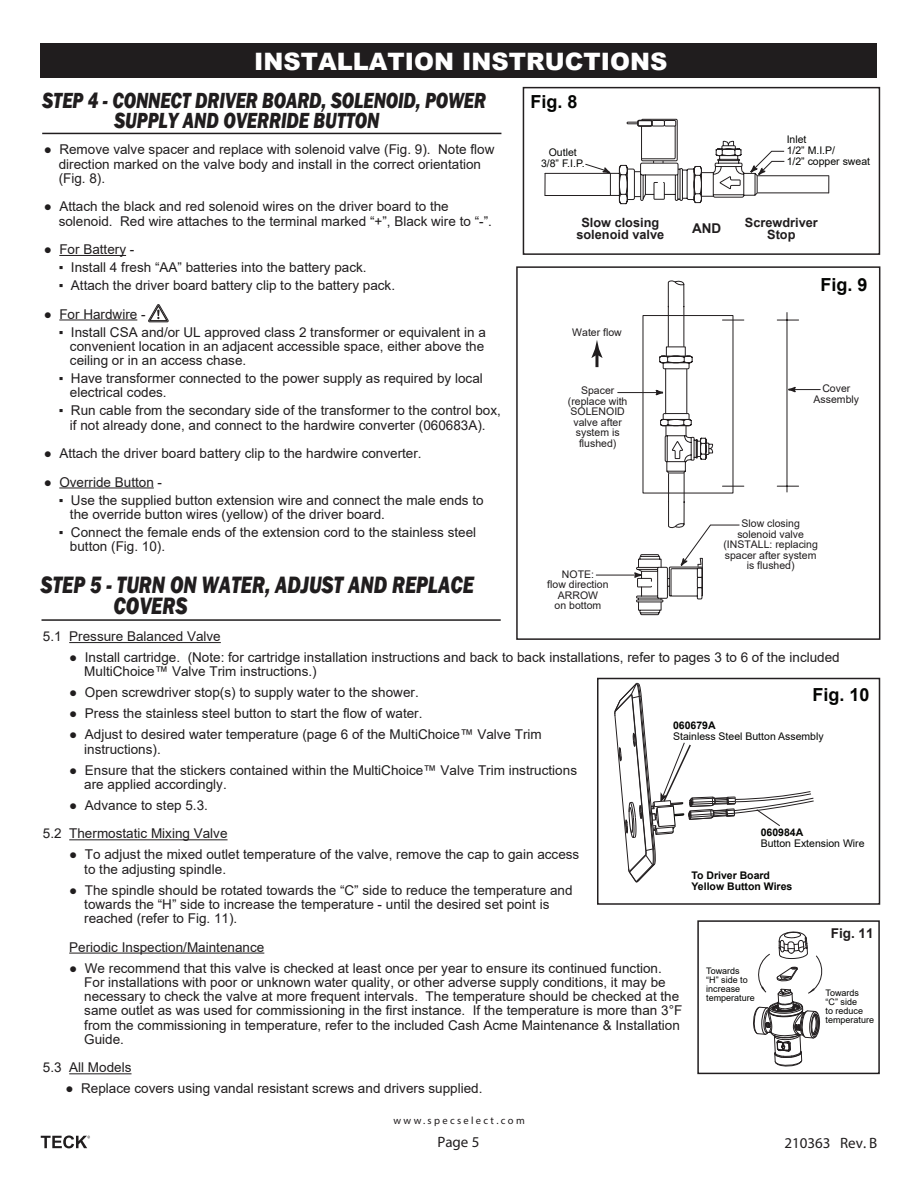
<style>
.page{position:relative;width:918px;height:1188px;background:#fff}
.page>*{position:absolute;margin:0;border:0;box-sizing:border-box;transform-origin:0 0}
.t1{font:italic 800 24.3px/21px "Franklin Gothic";color:#201d1e;scale:.8 1}
.t2{font:900 24px "Arial";color:#fff}
.t3{font:italic 800 22.5px/19.5px "Franklin Gothic";letter-spacing:-.005em;color:#201d1e;scale:.8 1}
.t4{font:700 18px "Arial";color:#040503}
.t5{font:15px "Myriad Pro";color:#201d1e}
.t6{font:13.5px/14.2px "Arial";color:#201d1e}
.t7{font:700 13.5px "Arial";color:#201c1d}
.t8{font:700 13.5px "Arial";color:#201d1e}
.t9{font:700 12.75px/12.8px "Arial";color:#201d1e;text-align:center}
.t10{font:10.5px/10.5px "Arial";color:#201d1e;text-align:center}
.t11{font:10.5px/11.1px "Arial";color:#040503}
.t12{font:700 10.5px/10.5px "Arial";color:#040503}
.t13{font:10.5px "Myriad Pro";letter-spacing:.22em;color:#201c1d}
.t14{font:9px/9px "Arial";color:#040503}
</style>
<div class="page">
<svg style="left:41px;top:1135px;width:49px;height:13px"></svg>
<div style="left:40px;top:43px;width:837px;height:35px;background:#201d1e"></div>
<hr style="left:42px;top:619px;width:459px;height:2px;background:#201d1e">
<hr style="left:69px;top:642px;width:152px;height:1px;background:#201d1e">
<hr style="left:69px;top:839px;width:159px;height:1px;background:#201d1e">
<hr style="left:69px;top:953px;width:195px;height:1px;background:#201d1e">
<hr style="left:69px;top:1073px;width:63px;height:1px;background:#201d1e">
<div style="left:597px;top:678px;width:283px;height:227px;border:2px solid #231f20"></div>
<hr style="left:42px;top:133px;width:459px;height:1px;background:#201d1e">
<hr style="left:59px;top:255px;width:67px;height:1px;background:#201d1e">
<hr style="left:59px;top:319px;width:78px;height:1px;background:#201d1e">
<hr style="left:59px;top:487px;width:95px;height:1px;background:#201d1e">
<svg style="left:585px;top:118px;width:200px;height:87px"></svg>
<div style="left:523px;top:87px;width:357px;height:168px;border:2px solid #231f20"></div>
<hr style="left:545px;top:173px;width:65px;height:1px;background:#231f20">
<hr style="left:545px;top:195px;width:65px;height:1px;background:#231f20">
<svg style="left:545px;top:173px;width:1px;height:22px"></svg>
<hr style="left:757px;top:175px;width:71px;height:1px;background:#231f20">
<hr style="left:758px;top:193px;width:71px;height:1px;background:#231f20">
<svg style="left:828px;top:176px;width:1px;height:17px"></svg>
<svg style="left:614px;top:682px;width:200px;height:201px"></svg>
<div style="left:697px;top:920px;width:183px;height:154px;border:2px solid #201d1e"></div>
<svg style="left:753px;top:931px;width:70px;height:136px"></svg>
<svg style="left:148px;top:304px;width:21px;height:18px"></svg>
<hr style="left:787px;top:313px;width:1px;height:179px;background:#231f20">
<svg style="left:777px;top:486px;width:22px;height:1px"></svg>
<svg style="left:777px;top:320px;width:22px;height:1px"></svg>
<svg style="left:786px;top:385px;width:34px;height:9px"></svg>
<hr style="left:596px;top:575px;width:41px;height:1px;background:#231f20">
<hr style="left:595px;top:353px;width:3px;height:14px;background:#201d1e">
<svg style="left:591px;top:340px;width:12px;height:18px"></svg>
<div style="left:516px;top:266px;width:364px;height:374px;border:2px solid #231f20"></div>
<hr style="left:618px;top:392px;width:40px;height:1px;background:#231f20">
<svg style="left:634px;top:280px;width:110px;height:335px"></svg>
<h2 class="t2" style="left:254px;top:44px;width:415px">INSTALLATION INSTRUCTIONS</h2>
<h3 class="t3" style="left:114px;top:91px;width:466px;text-indent:-72px">STEP 4 - CONNECT DRIVER BOARD, SOLENOID, POWER<br>SUPPLY AND OVERRIDE BUTTON</h3>
<p class="t6" style="left:59px;top:142px;width:437px;text-indent:-15px">● Remove valve spacer and replace with solenoid valve (Fig. 9). Note flow direction marked on the valve body and install in the correct orientation (Fig. 8).</p>
<p class="t6" style="left:59px;top:199px;width:435px;text-indent:-15px">● Attach the black and red solenoid wires on the driver board to the solenoid. Red wire attaches to the terminal marked “+”, Black wire to “-”.</p>
<p class="t6" style="left:44px;top:242px;width:92px">● For Battery -</p>
<p class="t6" style="left:59px;top:260px;width:309px">▪ Install 4 fresh “AA” batteries into the battery pack.</p>
<p class="t6" style="left:59px;top:278px;width:338px">▪ Attach the driver board battery clip to the battery pack.</p>
<p class="t6" style="left:44px;top:307px;width:103px">● For Hardwire -</p>
<p class="t6" style="left:70px;top:325px;width:417px;text-indent:-11px">▪ Install CSA and/or UL approved class 2 transformer or equivalent in a convenient location in an adjacent accessible space, either above the ceiling or in an access chase.</p>
<p class="t6" style="left:70px;top:371px;width:414px;text-indent:-11px">▪ Have transformer connected to the power supply as required by local electrical codes.</p>
<p class="t6" style="left:59px;top:403px;width:444px;text-align:center">▪ Run cable from the secondary side of the transformer to the control box, if not already done, and connect to the hardwire converter (060683A).</p>
<p class="t6" style="left:44px;top:446px;width:380px">● Attach the driver board battery clip to the hardwire converter.</p>
<p class="t6" style="left:44px;top:475px;width:120px">● Override Button -</p>
<p class="t6" style="left:70px;top:493px;width:415px;text-indent:-11px">▪ Use the supplied button extension wire and connect the male ends to the override button wires (yellow) of the driver board.</p>
<p class="t6" style="left:70px;top:525px;width:408px;text-indent:-11px">▪ Connect the female ends of the extension cord to the stainless steel button (Fig. 10).</p>
<h3 class="t4" style="left:530px;top:89px;width:49px">Fig. 8</h3>
<p class="t11" style="left:787px;top:134px;width:85px">Inlet<br>1/2” M.I.P/<br>1/2” copper sweat</p>
<p class="t11" style="left:541px;top:147px;width:45px;line-height:10.5px;text-align:center">Outlet<br>3/8” F.I.P.</p>
<p class="t9" style="left:576px;top:216px;width:89px">Slow closing solenoid valve</p>
<p class="t8" style="left:692px;top:218px;width:31px">AND</p>
<p class="t9" style="left:745px;top:216px;width:74px">Screwdriver<br>Stop</p>
<h3 class="t4" style="left:820px;top:272px;width:49px">Fig. 9</h3>
<p class="t10" style="left:572px;top:327px;width:51px">Water flow</p>
<p class="t10" style="left:568px;top:385px;width:61px">Spacer (replace with<br>SOLENOID valve after system is flushed)</p>
<p class="t10" style="left:814px;top:383px;width:47px">Cover<br>Assembly</p>
<p class="t10" style="left:723px;top:518px;width:96px">Slow closing solenoid valve (INSTALL: replacing spacer after system is flushed)</p>
<p class="t10" style="left:547px;top:569px;width:63px">NOTE:<br>flow direction<br>ARROW<br>on bottom</p>
<h1 class="t1" style="left:114px;top:574px;width:452px;text-indent:-73px">STEP 5 - TURN ON WATER, ADJUST AND REPLACE<br>COVERS</h1>
<p class="t6" style="left:43px;top:629px;width:179px">5.1 Pressure Balanced Valve</p>
<p class="t6" style="left:84px;top:650px;width:757px;text-indent:-15px">● Install cartridge. (Note: for cartridge installation instructions and back to back installations, refer to pages 3 to 6 of the included<br>MultiChoice™ Valve Trim instructions.)</p>
<p class="t6" style="left:69px;top:685px;width:351px">● Open screwdriver stop(s) to supply water to the shower.</p>
<p class="t6" style="left:69px;top:706px;width:355px">● Press the stainless steel button to start the flow of water.</p>
<p class="t6" style="left:84px;top:727px;width:459px;text-indent:-15px">● Adjust to desired water temperature (page 6 of the MultiChoice™ Valve Trim instructions).</p>
<p class="t6" style="left:84px;top:763px;width:494px;text-indent:-15px">● Ensure that the stickers contained within the MultiChoice™ Valve Trim instructions are applied accordingly.</p>
<p class="t6" style="left:43px;top:791px;width:186px;line-height:28.5px;text-align:center">● Advance to step 5.3.<br>5.2 Thermostatic Mixing Valve</p>
<p class="t6" style="left:84px;top:847px;width:497px;text-indent:-15px">● To adjust the mixed outlet temperature of the valve, remove the cap to gain access to the adjusting spindle.</p>
<p class="t6" style="left:84px;top:883px;width:490px;text-indent:-15px">● The spindle should be rotated towards the “C” side to reduce the temperature and towards the “H” side to increase the temperature - until the desired set point is reached (refer to Fig. 11).</p>
<p class="t6" style="left:69px;top:940px;width:197px">Periodic Inspection/Maintenance</p>
<p class="t6" style="left:84px;top:961px;width:600px;text-indent:-15px">● We recommend that this valve is checked at least once per year to ensure its continued function.<br>For installations with poor or unknown water quality, or other adverse supply conditions, it may be necessary to check the valve at more frequent intervals. The temperature should be checked at the same outlet as was used for commissioning in the first instance. If the temperature is more than 3°F from the commissioning in temperature, refer to the included Cash Acme Maintenance &amp; Installation Guide.</p>
<p class="t6" style="left:43px;top:1060px;width:90px">5.3 All Models</p>
<p class="t6" style="left:65px;top:1081px;width:419px">● Replace covers using vandal resistant screws and drivers supplied.</p>
<h3 class="t4" style="left:812px;top:682px;width:59px">Fig. 10</h3>
<p class="t12" style="left:673px;top:721px;width:44px">060679A</p>
<p class="t11" style="left:673px;top:731px;width:152px">Stainless Steel Button Assembly</p>
<p class="t12" style="left:761px;top:827px;width:44px">060984A</p>
<p class="t11" style="left:761px;top:837px;width:105px">Button Extension Wire</p>
<p class="t12" style="left:692px;top:870px;width:102px">To Driver Board<br>Yellow Button Wires</p>
<p class="t7" style="left:831px;top:924px;width:44px">Fig. 11</p>
<p class="t14" style="left:706px;top:966px;width:50px">Towards<br>“H” side to increase temperature</p>
<p class="t14" style="left:826px;top:988px;width:50px">Towards<br>“C” side<br>to reduce temperature</p>
<p class="t13" style="left:394px;top:1114px;width:133px">www.specselect.com</p>
<p class="t5" style="left:437px;top:1132px;width:43px">Page 5</p>
<p class="t5" style="left:785px;top:1134px;width:94px">210363 Rev. B</p>
</div>
